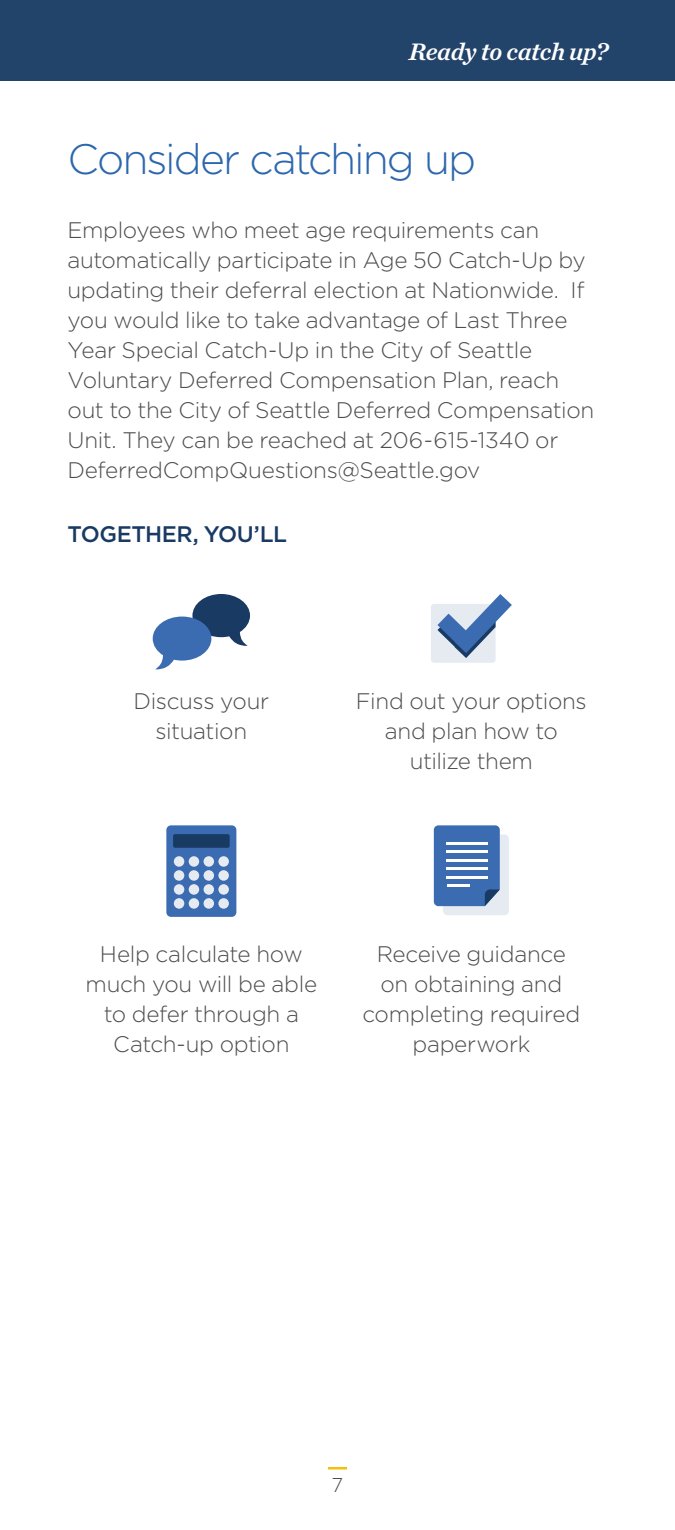
<style>
.page{position:relative;width:675px;height:1530px;background:#fff}
.page>*{position:absolute;margin:0;border:0;box-sizing:border-box;transform-origin:0 0}
.t1{font:300 42.5px "Gotham";letter-spacing:-.05em;color:#2c67ae}
.t2{font:italic 25px "Chronicle Text G1 Semi";letter-spacing:-.01em;color:#fff}
.t3{font:300 22.5px/30px "Gotham";letter-spacing:-.015em;color:#4d4d4f;text-align:center}
.t4{font:500 22.5px "Gotham";letter-spacing:-.025em;color:#183a63}
.t5{font:300 20px "Gotham";color:#4d4d4f}
</style>
<div class="page">
<svg style="left:328px;top:1467px;width:19px;height:2px"></svg>
<div style="left:0;top:0;width:675px;height:81px;background:#23446a"></div>
<div style="left:443px;top:834px;width:66px;height:81px;background:#e6ebf2;border-radius:5px"></div>
<svg style="left:434px;top:825px;width:66px;height:81px;background:#4875b4"></svg>
<hr style="left:447px;top:842px;width:41px;height:2px;background:#fff">
<hr style="left:447px;top:850px;width:41px;height:3px;background:#fff">
<hr style="left:447px;top:859px;width:41px;height:2px;background:#fff">
<hr style="left:447px;top:868px;width:41px;height:2px;background:#fff">
<hr style="left:447px;top:876px;width:41px;height:2px;background:#fff">
<hr style="left:447px;top:885px;width:23px;height:2px;background:#fff">
<div style="left:431px;top:604px;width:65px;height:59px;background:#e6ebf2;border-radius:3px"></div>
<svg style="left:437px;top:594px;width:75px;height:64px"></svg>
<svg style="left:153px;top:594px;width:97px;height:75px"></svg>
<div style="left:166px;top:825px;width:70px;height:92px;background:#3b6cb1;border-radius:5px"></div>
<svg style="left:174px;top:856px;width:55px;height:53px"></svg>
<div style="left:173px;top:834px;width:57px;height:14px;background:#183a63;border-radius:2px"></div>
<p class="t2" style="left:409px;top:32px;width:200px">Ready to catch up?</p>
<h1 class="t1" style="left:68px;top:132px;width:410px">Consider catching up</h1>
<p class="t3" style="left:68px;top:215px;width:528px;text-align:left">Employees who meet age requirements can automatically participate in Age 50 Catch-Up by updating their deferral election at Nationwide. If you would like to take advantage of Last Three Year Special Catch-Up in the City of Seattle Voluntary Deferred Compensation Plan, reach out to the City of Seattle Deferred Compensation Unit. They can be reached at 206-615-1340 or DeferredCompQuestions@Seattle.gov</p>
<p class="t4" style="left:68px;top:519px;width:221px">TOGETHER, YOU’LL</p>
<p class="t3" style="left:134px;top:686px;width:137px">Discuss your situation</p>
<p class="t3" style="left:356px;top:686px;width:232px">Find out your options and plan how to utilize them</p>
<p class="t3" style="left:86px;top:938px;width:233px">Help calculate how much you will be able to defer through a<br>Catch-up option</p>
<p class="t3" style="left:362px;top:938px;width:220px">Receive guidance on obtaining and completing required paperwork</p>
<p class="t5" style="left:332px;top:1473px;width:13px">7</p>
</div>
